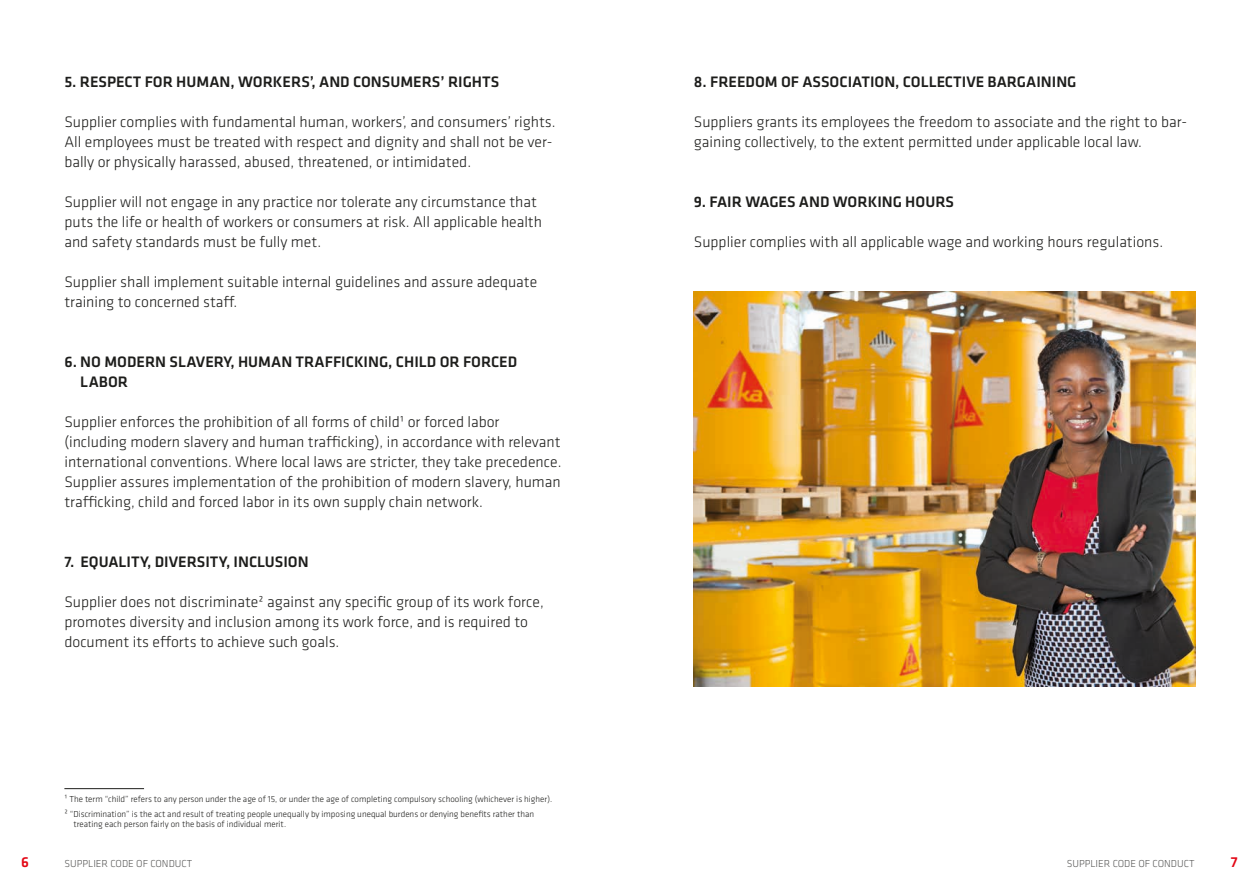
<style>
.page{position:relative;width:1259px;height:893px;background:#fff}
.page>*{position:absolute;margin:0;border:0;box-sizing:border-box;transform-origin:0 0}
.SI_Klavika_copy{font:300 15.75px/20px "Klavika";color:#1d1d1b}
.SI_Klavica_BACK_HL4{font:500 15.75px/20px "Klavika";color:#1d1d1b}
.t1{font:500 15px "Klavika";color:#e30614}
.t2{font:300 10.5px "Klavika";color:#575756}
.SI_Klavika_copy-2{font:300 9px/10.5px "Klavika";color:#1d1d1b}
.s1{font-size:13.5px}
</style>
<div class="page">
<img style="left:694px;top:292px;width:501px;height:394px">
<hr style="left:64px;top:788px;width:80px;height:1px;background:#1d1d1b">
<p class="SI_Klavica_BACK_HL4" style="left:64px;top:71px;width:436px">5. RESPECT FOR HUMAN, WORKERS’, AND CONSUMERS’ RIGHTS</p>
<p class="SI_Klavika_copy" style="left:64px;top:111px;width:493px">Supplier complies with fundamental human, workers’, and consumers’ rights.<br>All employees must be treated with respect and dignity and shall not be ver&shy;bally or physically harassed, abused, threatened, or intimidated.</p>
<p class="SI_Klavika_copy" style="left:64px;top:191px;width:479px">Supplier will not engage in any practice nor tolerate any circumstance that puts the life or health of workers or consumers at risk. All applicable health and safety standards must be fully met.</p>
<p class="SI_Klavika_copy" style="left:64px;top:272px;width:474px">Supplier shall implement suitable internal guidelines and assure adequate training to concerned staff.</p>
<p class="SI_Klavica_BACK_HL4" style="left:80px;top:351px;width:438px;text-indent:-16px">6. NO MODERN SLAVERY, HUMAN TRAFFICKING, CHILD OR FORCED<br>LABOR</p>
<p class="SI_Klavika_copy" style="left:64px;top:412px;width:498px">Supplier enforces the prohibition of all forms of child<span class="s1">¹</span> or forced labor (including modern slavery and human trafficking), in accordance with relevant international conventions. Where local laws are stricter, they take precedence.<br>Supplier assures implementation of the prohibition of modern slavery, human trafficking, child and forced labor in its own supply chain network.</p>
<p class="SI_Klavica_BACK_HL4" style="left:64px;top:551px;width:246px">7. EQUALITY, DIVERSITY, INCLUSION</p>
<p class="SI_Klavika_copy" style="left:64px;top:592px;width:481px">Supplier does not discriminate<span class="s1">²</span> against any specific group of its work force, promotes diversity and inclusion among its work force, and is required to document its efforts to achieve such goals.</p>
<p class="SI_Klavika_copy-2" style="left:64px;top:793px;width:489px">¹ The term “child” refers to any person under the age of 15, or under the age of completing compulsory schooling (whichever is higher).</p>
<p class="SI_Klavika_copy-2" style="left:73px;top:808px;width:462px;text-indent:-9px">² “Discrimination” is the act and result of treating people unequally by imposing unequal burdens or denying benefits rather than treating each person fairly on the basis of individual merit.</p>
<p class="SI_Klavica_BACK_HL4" style="left:694px;top:71px;width:384px">8. FREEDOM OF ASSOCIATION, COLLECTIVE BARGAINING</p>
<p class="SI_Klavika_copy" style="left:694px;top:111px;width:495px">Suppliers grants its employees the freedom to associate and the right to bar&shy;gaining collectively, to the extent permitted under applicable local law.</p>
<p class="SI_Klavica_BACK_HL4" style="left:694px;top:191px;width:262px">9. FAIR WAGES AND WORKING HOURS</p>
<p class="SI_Klavika_copy" style="left:694px;top:232px;width:471px">Supplier complies with all applicable wage and working hours regulations.</p>
<p class="t1" style="left:21px;top:852px;width:9px">6</p>
<p class="t2" style="left:64px;top:857px;width:129px">SUPPLIER CODE OF CONDUCT</p>
<p class="t2" style="left:1066px;top:857px;width:129px">SUPPLIER CODE OF CONDUCT</p>
<p class="t1" style="left:1230px;top:852px;width:8px">7</p>
</div>
